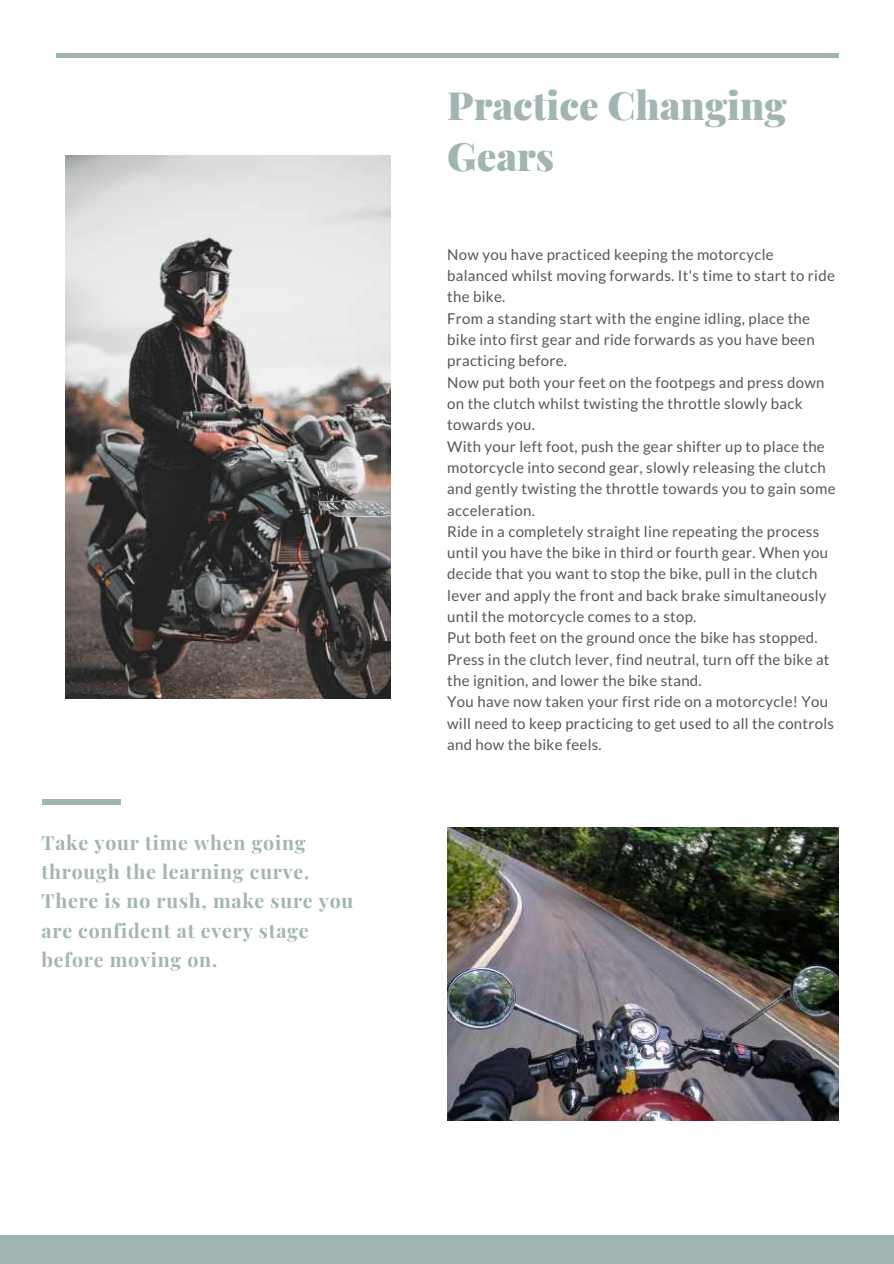
<style>
.page{position:relative;width:894px;height:1264px;background:#fff}
.page>*{position:absolute;margin:0;border:0;box-sizing:border-box;transform-origin:0 0}
.t1{font:900 39px/50.8px "Playfair Display";color:#a1b5b3}
.t2{font:700 19.5px/29.2px "Playfair Display";letter-spacing:.04em;color:#a1b5b3}
.t3{font:15px/21.3px "Lato";letter-spacing:.02em;color:#565656}
</style>
<div class="page">
<div style="left:0;top:1235px;width:893px;height:28px;background:#a1b5b3"></div>
<hr style="left:56px;top:53px;width:782px;height:4px;background:#a1b5b3">
<div style="left:41px;top:798px;width:79px;height:6px;background:#a1b5b3"></div>
<img style="left:447px;top:827px;width:391px;height:293px">
<img style="left:65px;top:155px;width:325px;height:543px">
<h2 class="t2" style="left:41px;top:827px;width:313px">Take your time when going through the learning curve.<br>There is no rush, make sure you are confident at every stage before moving on.</h2>
<h1 class="t1" style="left:447px;top:78px;width:341px">Practice Changing<br>Gears</h1>
<p class="t3" style="left:447px;top:243px;width:390px">Now you have practiced keeping the motorcycle balanced whilst moving forwards. It's time to start to ride the bike.<br>From a standing start with the engine idling, place the bike into first gear and ride forwards as you have been practicing before.<br>Now put both your feet on the footpegs and press down on the clutch whilst twisting the throttle slowly back towards you.<br>With your left foot, push the gear shifter up to place the motorcycle into second gear, slowly releasing the clutch and gently twisting the throttle towards you to gain some acceleration.<br>Ride in a completely straight line repeating the process until you have the bike in third or fourth gear. When you decide that you want to stop the bike, pull in the clutch lever and apply the front and back brake simultaneously until the motorcycle comes to a stop.<br>Put both feet on the ground once the bike has stopped.<br>Press in the clutch lever, find neutral, turn off the bike at the ignition, and lower the bike stand.<br>You have now taken your first ride on a motorcycle! You will need to keep practicing to get used to all the controls and how the bike feels.</p>
</div>
